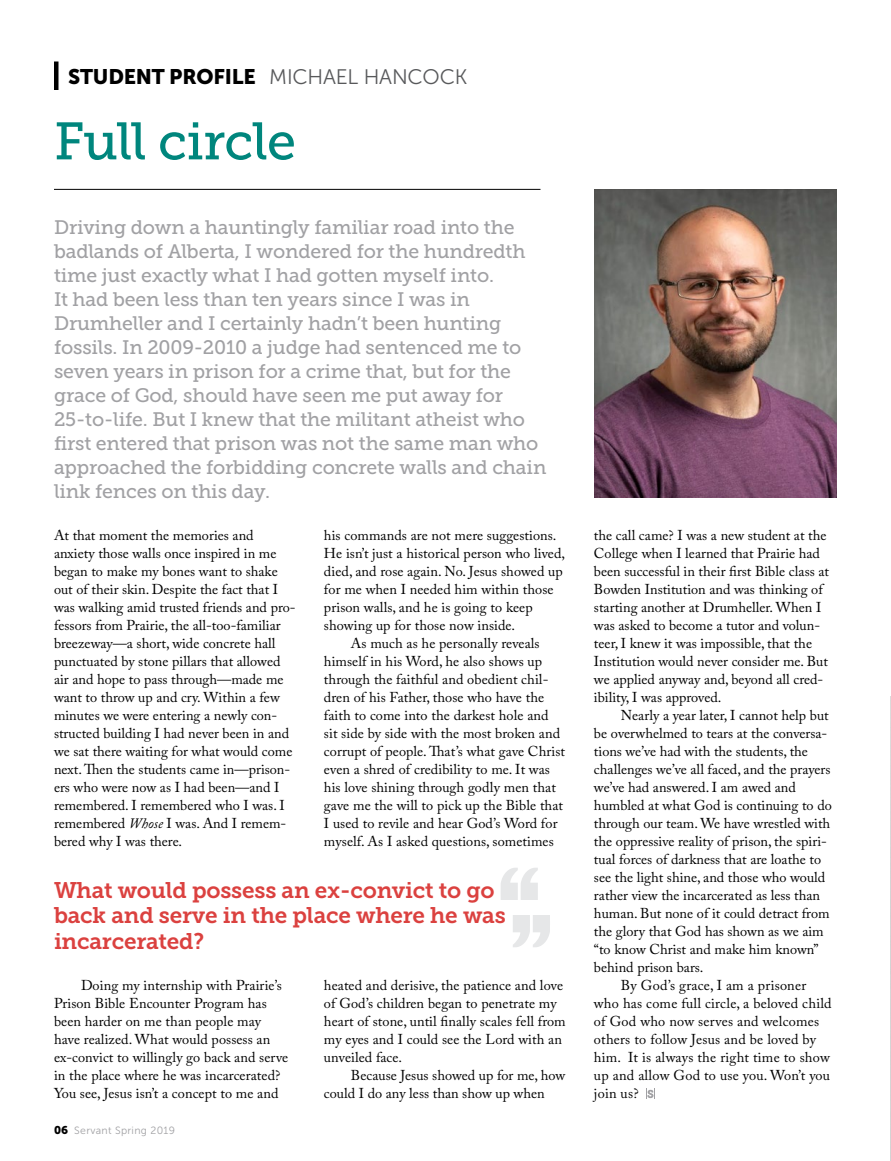
<style>
.page{position:relative;width:891px;height:1161px;background:#fff}
.page>*{position:absolute;margin:0;border:0;box-sizing:border-box;transform-origin:0 0}
.t1{font:52.5px "Museo Slab 500";letter-spacing:-.02em;color:#00867d}
.t2{font:22.5px/25.5px "Museo Slab 700";letter-spacing:-.01em;color:#db413f}
.t3{font:21px "Museo Sans 900";letter-spacing:-.01em;color:#000}
.t4{font:19.5px/24px "Museo Slab 500";letter-spacing:-.01em;color:#a1a1a4}
.t5{font:14.25px/18px "Adobe Caslon Pro";color:#000}
.t6{font:10.5px "Museo Sans 300";letter-spacing:.03em;color:#a1a1a4}
.s1{font-family:"Museo Sans 300";color:#58595b}
.s2{font-style:italic}
.s3{font-family:"Museo Slab 900";font-size:11.25px;color:#000}
</style>
<div class="page">
<img style="left:890px;top:696px;width:1px;height:465px">
<svg style="left:647px;top:1088px;width:8px;height:11px"></svg>
<hr style="left:54px;top:62px;width:4px;height:28px;background:#000">
<hr style="left:54px;top:189px;width:486px;height:1px;background:#000">
<img style="left:594px;top:189px;width:243px;height:309px">
<svg style="left:501px;top:868px;width:37px;height:32px"></svg>
<svg style="left:513px;top:915px;width:37px;height:32px"></svg>
<h3 class="t3" style="left:68px;top:65px;width:401px">STUDENT PROFILE <span class="s1">MICHAEL HANCOCK</span></h3>
<h1 class="t1" style="left:54px;top:112px;width:244px">Full circle</h1>
<p class="t4" style="left:54px;top:215px;width:494px">Driving down a hauntingly familiar road into the badlands of Alberta, I wondered for the hundredth time just exactly what I had gotten myself into.<br>It had been less than ten years since I was in Drumheller and I certainly hadn’t been hunting fossils. In 2009-2010 a judge had sentenced me to seven years in prison for a crime that, but for the grace of God, should have seen me put away for 25-to-life. But I knew that the militant atheist who first entered that prison was not the same man who approached the forbidding concrete walls and chain link fences on this day.</p>
<p class="t5" style="left:54px;top:526px;width:243px">At that moment the memories and anxiety those walls once inspired in me began to make my bones want to shake out of their skin. Despite the fact that I was walking amid trusted friends and pro&shy;fessors from Prairie, the all-too-familiar breezeway—a short, wide concrete hall punctuated by stone pillars that allowed air and hope to pass through—made me want to throw up and cry. Within a few minutes we were entering a newly con&shy;structed building I had never been in and we sat there waiting for what would come next. Then the students came in—prison&shy;ers who were now as I had been—and I remembered. I remembered who I was. I remembered <span class="s2">Whose</span> I was. And I remem&shy;bered why I was there.</p>
<p class="t5" style="left:324px;top:526px;width:234px">his commands are not mere suggestions.</p>
<p class="t5" style="left:324px;top:544px;width:243px">He isn’t just a historical person who lived,</p>
<p class="t5" style="left:324px;top:562px;width:240px">died, and rose again. No. Jesus showed up</p>
<p class="t5" style="left:324px;top:580px;width:231px">for me when I needed him within those</p>
<p class="t5" style="left:324px;top:598px;width:210px">prison walls, and he is going to keep</p>
<p class="t5" style="left:324px;top:616px;width:193px">showing up for those now inside.</p>
<p class="t5" style="left:351px;top:634px;width:190px">As much as he personally reveals</p>
<p class="t5" style="left:324px;top:652px;width:220px">himself in his Word, he also shows up</p>
<p class="t5" style="left:324px;top:670px;width:226px">through the faithful and obedient chil-</p>
<p class="t5" style="left:324px;top:688px;width:222px">dren of his Father, those who have the</p>
<p class="t5" style="left:324px;top:706px;width:226px">faith to come into the darkest hole and</p>
<p class="t5" style="left:324px;top:724px;width:238px">sit side by side with the most broken and</p>
<p class="t5" style="left:324px;top:742px;width:243px">corrupt of people. That’s what gave Christ</p>
<p class="t5" style="left:324px;top:760px;width:228px">even a shred of credibility to me. It was</p>
<p class="t5" style="left:324px;top:778px;width:233px">his love shining through godly men that</p>
<p class="t5" style="left:324px;top:796px;width:241px">gave me the will to pick up the Bible that</p>
<p class="t5" style="left:324px;top:814px;width:235px">I used to revile and hear God’s Word for</p>
<p class="t5" style="left:324px;top:832px;width:231px">myself. As I asked questions, sometimes</p>
<h2 class="t2" style="left:54px;top:878px;width:453px">What would possess an ex-convict to go back and serve in the place where he was incarcerated?</h2>
<p class="t5" style="left:54px;top:976px;width:236px;text-indent:27px">Doing my internship with Prairie’s Prison Bible Encounter Program has been harder on me than people may have realized. What would possess an ex-convict to willingly go back and serve in the place where he was incarcerated?<br>You see, Jesus isn’t a concept to me and</p>
<p class="t6" style="left:54px;top:1125px;width:123px"><span class="s3">06</span> Servant Spring 2019</p>
<p class="t5" style="left:324px;top:976px;width:243px">heated and derisive, the patience and love of God’s children began to penetrate my heart of stone, until finally scales fell from my eyes and I could see the Lord with an unveiled face.</p>
<p class="t5" style="left:324px;top:1066px;width:243px;text-indent:27px">Because Jesus showed up for me, how could I do any less than show up when</p>
<p class="t5" style="left:594px;top:526px;width:237px">the call came? I was a new student at the College when I learned that Prairie had been successful in their first Bible class at Bowden Institution and was thinking of starting another at Drumheller. When I was asked to become a tutor and volun&shy;teer, I knew it was impossible, that the Institution would never consider me. But we applied anyway and, beyond all cred&shy;ibility, I was approved.</p>
<p class="t5" style="left:621px;top:706px;width:209px">Nearly a year later, I cannot help but</p>
<p class="t5" style="left:594px;top:724px;width:235px">be overwhelmed to tears at the conversa-</p>
<p class="t5" style="left:594px;top:742px;width:216px">tions we’ve had with the students, the</p>
<p class="t5" style="left:594px;top:760px;width:238px">challenges we’ve all faced, and the prayers</p>
<p class="t5" style="left:594px;top:778px;width:204px">we’ve had answered. I am awed and</p>
<p class="t5" style="left:594px;top:796px;width:239px">humbled at what God is continuing to do</p>
<p class="t5" style="left:594px;top:814px;width:238px">through our team. We have wrestled with</p>
<p class="t5" style="left:594px;top:832px;width:234px">the oppressive reality of prison, the spiri-</p>
<p class="t5" style="left:594px;top:850px;width:229px">tual forces of darkness that are loathe to</p>
<p class="t5" style="left:594px;top:868px;width:233px">see the light shine, and those who would</p>
<p class="t5" style="left:594px;top:886px;width:228px">rather view the incarcerated as less than</p>
<p class="t5" style="left:594px;top:904px;width:237px">human. But none of it could detract from</p>
<p class="t5" style="left:594px;top:922px;width:231px">the glory that God has shown as we aim</p>
<p class="t5" style="left:594px;top:940px;width:226px">“to know Christ and make him known”</p>
<p class="t5" style="left:594px;top:958px;width:111px">behind prison bars.</p>
<p class="t5" style="left:621px;top:976px;width:187px">By God’s grace, I am a prisoner</p>
<p class="t5" style="left:594px;top:994px;width:239px">who has come full circle, a beloved child</p>
<p class="t5" style="left:594px;top:1012px;width:227px">of God who now serves and welcomes</p>
<p class="t5" style="left:594px;top:1030px;width:224px">others to follow Jesus and be loved by</p>
<p class="t5" style="left:594px;top:1048px;width:237px">him. It is always the right time to show</p>
<p class="t5" style="left:594px;top:1066px;width:238px">up and allow God to use you. Won’t you</p>
<p class="t5" style="left:594px;top:1084px;width:46px">join us?</p>
</div>
